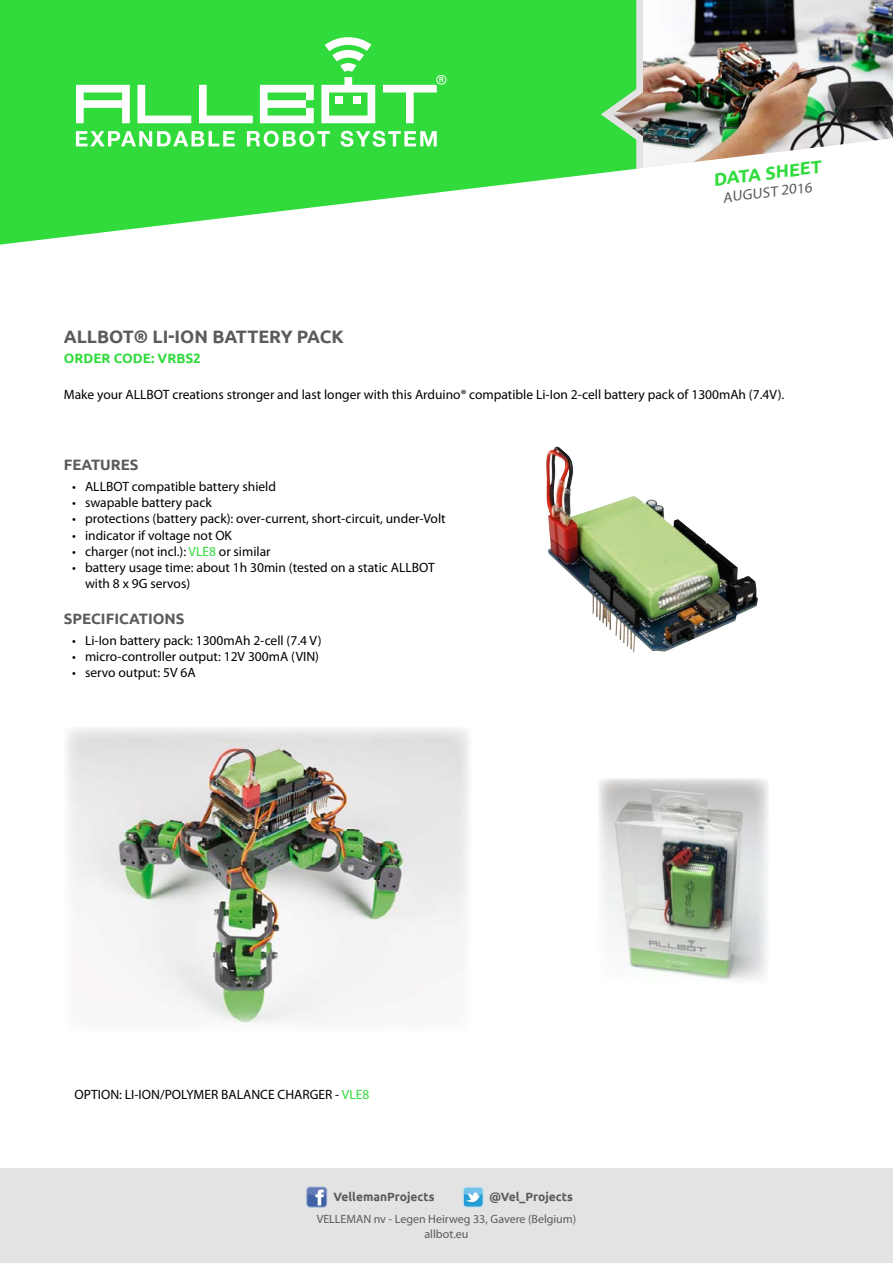
<style>
.page{position:relative;width:893px;height:1263px;background:#fff}
.page>*{position:absolute;margin:0;border:0;box-sizing:border-box;transform-origin:0 0}
.t1{font:700 18px "Ubuntu";color:#5b5b5b}
.t2{font:700 17.85px "Ubuntu";color:#31db3c}
.t3{font:700 15px "Ubuntu";color:#5b5b5b}
.t4{font:14.85px "Myriad Pro";color:#5b5b5b}
.t5{font:13.5px/16.2px "Myriad Pro";color:#000}
.t6{font:700 13.5px "Ubuntu";color:#31db3c}
.t7{font:12px/14.4px "Myriad Pro";color:#5b5b5b;text-align:center}
.t8{font:700 12px "Ubuntu";color:#5b5b5b}
.s1{color:#31db3c}
</style>
<div class="page">
<div style="left:0;top:1168px;width:893px;height:95px;background:#e3e3e3"></div>
<img style="left:646px;top:0;width:247px;height:138px">
<div style="left:0;top:0;width:595px;height:138px;background:#31db3c"></div>
<svg style="left:595px;top:0;width:51px;height:138px;background:#61d163"></svg>
<svg style="left:0;top:138px;width:892px;height:107px"></svg>
<svg style="left:307px;top:1187px;width:20px;height:18px"></svg>
<div style="left:306px;top:1187px;width:21px;height:20px;border:1px solid #91a5d2;border-radius:3px"></div>
<div style="left:463px;top:1187px;width:20px;height:20px;background:#249cd6;border-radius:4px"></div>
<div style="left:463px;top:1187px;width:21px;height:20px;border:1px solid #c6e3f2;border-radius:3px"></div>
<svg style="left:463px;top:1187px;width:20px;height:16px"></svg>
<svg style="left:260px;top:85px;width:54px;height:38px"></svg>
<svg style="left:321px;top:37px;width:54px;height:86px"></svg>
<svg style="left:76px;top:85px;width:54px;height:38px"></svg>
<svg style="left:137px;top:85px;width:54px;height:38px"></svg>
<svg style="left:199px;top:85px;width:54px;height:38px"></svg>
<svg style="left:383px;top:75px;width:63px;height:48px"></svg>
<svg style="left:76px;top:131px;width:159px;height:15px"></svg>
<svg style="left:247px;top:131px;width:83px;height:16px"></svg>
<svg style="left:340px;top:131px;width:97px;height:16px"></svg>
<img style="left:546px;top:446px;width:212px;height:206px">
<img style="left:66px;top:728px;width:403px;height:296px">
<img style="left:599px;top:778px;width:169px;height:203px">
<h1 class="t1" style="left:64px;top:326px;width:282px">ALLBOT® LI-ION BATTERY PACK</h1>
<p class="t6" style="left:64px;top:350px;width:139px">ORDER CODE: VRBS2</p>
<h2 class="t2" style="left:712px;top:169px;width:110px;rotate:-7deg">DATA SHEET</h2>
<p class="t4" style="left:722px;top:189px;width:91px;rotate:-7deg">August 2016</p>
<p class="t5" style="left:64px;top:386px;width:722px">Make your ALLBOT creations stronger and last longer with this Arduino® compatible Li-Ion 2-cell battery pack of 1300mAh (7.4V).</p>
<p class="t3" style="left:64px;top:456px;width:76px">FEATURES</p>
<p class="t5" style="left:72px;top:478px;width:205px">• ALLBOT compatible battery shield</p>
<p class="t5" style="left:72px;top:494px;width:141px">• swapable battery pack</p>
<p class="t5" style="left:72px;top:510px;width:375px">• protections (battery pack): over-current, short-circuit, under-Volt</p>
<p class="t5" style="left:72px;top:527px;width:161px">• indicator if voltage not OK</p>
<p class="t5" style="left:72px;top:543px;width:200px">• charger (not incl.): <span class="s1">VLE8</span> or similar</p>
<p class="t5" style="left:85px;top:559px;width:351px;text-indent:-13px">• battery usage time: about 1h 30min (tested on a static ALLBOT with 8 x 9G servos)</p>
<p class="t3" style="left:64px;top:610px;width:122px">SPECIFICATIONS</p>
<p class="t5" style="left:72px;top:632px;width:251px">• Li-Ion battery pack: 1300mAh 2-cell (7.4 V)</p>
<p class="t5" style="left:72px;top:648px;width:248px">• micro-controller output: 12V 300mA (VIN)</p>
<p class="t5" style="left:72px;top:664px;width:125px">• servo output: 5V 6A</p>
<p class="t5" style="left:75px;top:1086px;width:296px">OPTION: LI-ION/POLYMER BALANCE CHARGER - <span class="s1">VLE8</span></p>
<p class="t8" style="left:333px;top:1189px;width:103px">VELLEMANPROJECTS</p>
<p class="t8" style="left:489px;top:1189px;width:85px">@VEL_PROJECTS</p>
<p class="t7" style="left:317px;top:1212px;width:261px">VELLEMAN nv - Legen Heirweg 33, Gavere (Belgium) allbot.eu</p>
</div>
